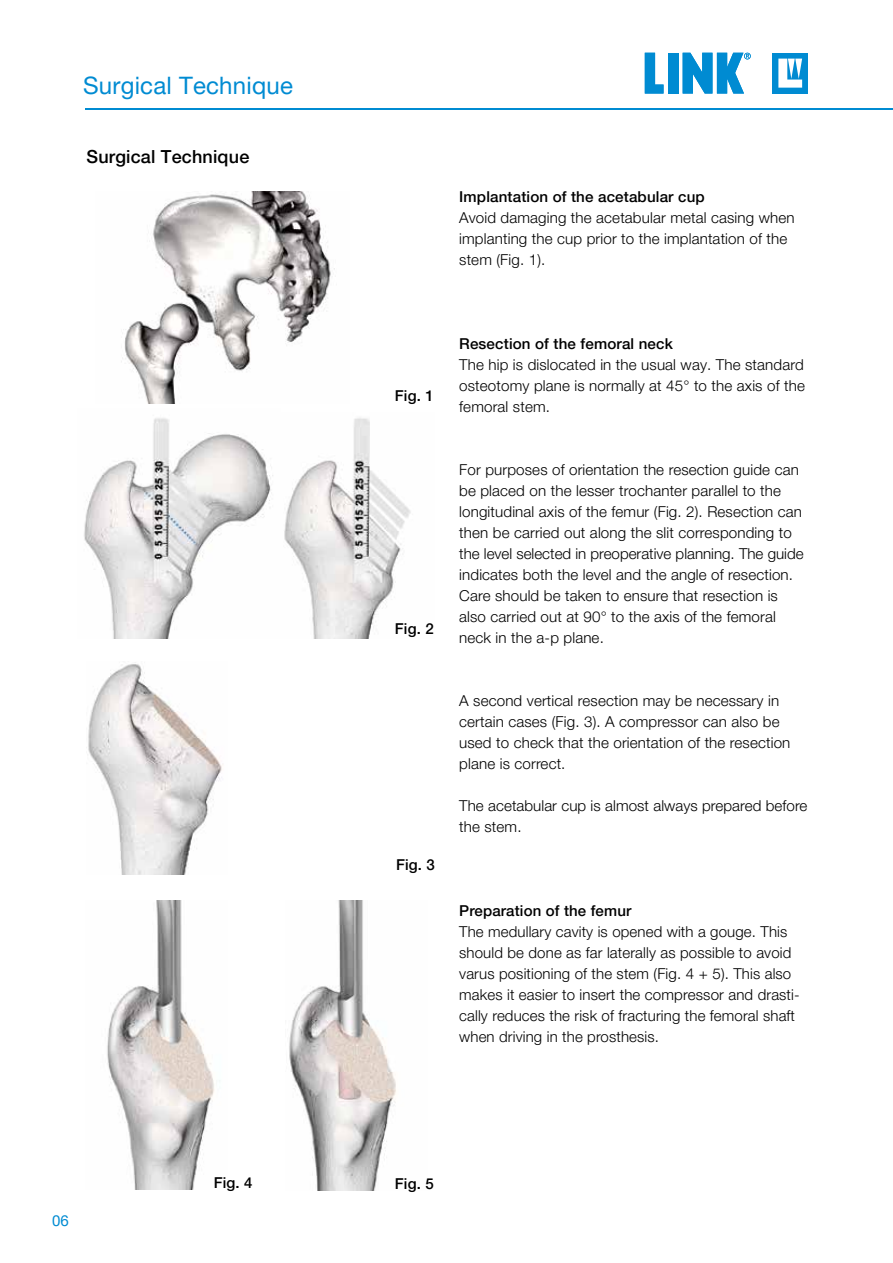
<style>
.page{position:relative;width:893px;height:1263px;background:#fff}
.page>*{position:absolute;margin:0;border:0;box-sizing:border-box;transform-origin:0 0}
.t1{font:24px "Helvetica Neue LT Pro";letter-spacing:.01em;color:#008bd2}
.t2{font:500 18px "Helvetica Neue LT Pro";letter-spacing:.01em;color:#000}
.t3{font:300 15px/21px "Helvetica Neue LT Pro";letter-spacing:.01em;color:#000}
.t4{font:500 15px "Helvetica Neue LT Pro";letter-spacing:.01em;color:#000}
.t5{font:15px "Helvetica Neue LT Pro";color:#008bd2}
</style>
<div class="page">
<hr style="left:85px;top:108px;width:808px;height:2px;background:#008bd2">
<div style="left:773px;top:53px;width:35px;height:41px;background:#008bd2"></div>
<svg style="left:778px;top:59px;width:24px;height:29px"></svg>
<svg style="left:645px;top:53px;width:18px;height:41px"></svg>
<div style="left:668px;top:53px;width:10px;height:41px;background:#008bd2"></div>
<svg style="left:683px;top:53px;width:68px;height:41px"></svg>
<img style="left:121px;top:191px;width:214px;height:213px">
<img style="left:284px;top:418px;width:127px;height:220px">
<img style="left:84px;top:418px;width:189px;height:220px">
<img style="left:107px;top:901px;width:113px;height:288px">
<img style="left:88px;top:662px;width:135px;height:212px">
<img style="left:289px;top:901px;width:107px;height:290px">
<h1 class="t1" style="left:83px;top:70px;width:211px">Surgical Technique</h1>
<p class="t2" style="left:87px;top:146px;width:164px">Surgical Technique</p>
<p class="t5" style="left:52px;top:1211px;width:18px">06</p>
<p class="t4" style="left:214px;top:1174px;width:40px">Fig. 4</p>
<p class="t4" style="left:459px;top:188px;width:247px">Implantation of the acetabular cup</p>
<p class="t3" style="left:459px;top:207px;width:337px">Avoid damaging the acetabular metal casing when implanting the cup prior to the implantation of the stem (Fig. 1).</p>
<p class="t4" style="left:395px;top:387px;width:40px">Fig. 1</p>
<p class="t4" style="left:395px;top:620px;width:40px">Fig. 2</p>
<p class="t4" style="left:396px;top:856px;width:40px">Fig. 3</p>
<p class="t4" style="left:459px;top:335px;width:215px">Resection of the femoral neck</p>
<p class="t3" style="left:459px;top:354px;width:347px;text-align:justify">The hip is dislocated in the usual way. The standard osteotomy plane is normally at 45° to the axis of the femoral stem.</p>
<p class="t3" style="left:459px;top:459px;width:346px">For purposes of orientation the resection guide can be placed on the lesser trochanter parallel to the longitudinal axis of the femur (Fig. 2). Resection can then be carried out along the slit corresponding to the level selected in preoperative planning. The guide indicates both the level and the angle of resection.<br>Care should be taken to ensure that resection is also carried out at 90° to the axis of the femoral neck in the a-p plane.</p>
<p class="t3" style="left:459px;top:690px;width:333px">A second vertical resection may be necessary in certain cases (Fig. 3). A compressor can also be used to check that the orientation of the resection plane is correct.</p>
<p class="t3" style="left:459px;top:795px;width:350px">The acetabular cup is almost always prepared before the stem.</p>
<p class="t4" style="left:459px;top:902px;width:174px">Preparation of the femur</p>
<p class="t3" style="left:459px;top:921px;width:342px">The medullary cavity is opened with a gouge. This should be done as far laterally as possible to avoid varus positioning of the stem (Fig. 4 + 5). This also makes it easier to insert the compressor and drasti&shy;cally reduces the risk of fracturing the femoral shaft when driving in the prosthesis.</p>
<p class="t4" style="left:395px;top:1175px;width:40px">Fig. 5</p>
</div>
